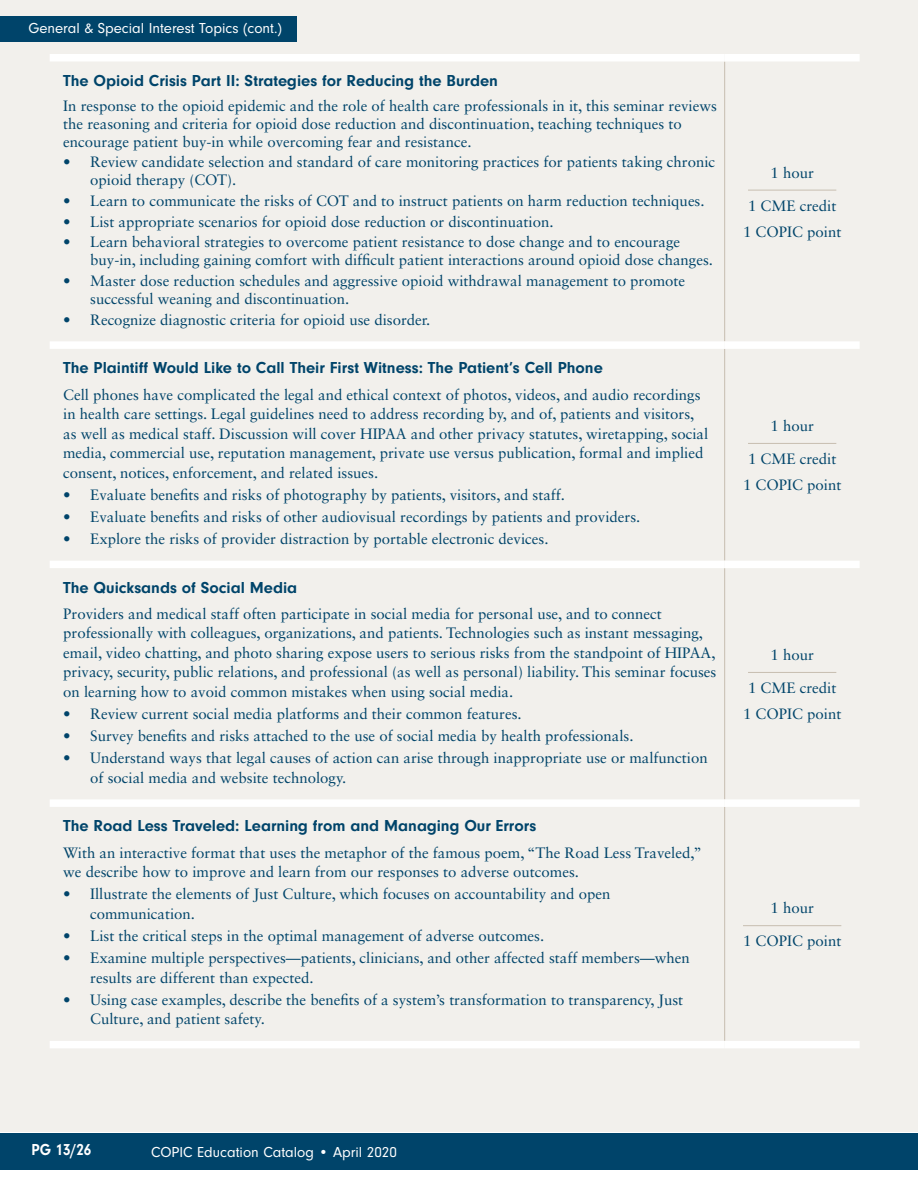
<style>
.page{position:relative;width:918px;height:1188px;background:#fff}
.page>*{position:absolute;margin:0;border:0;box-sizing:border-box;transform-origin:0 0}
.Category_Title{font:700 16.5px "Neuzeit Gro";color:#00446a}
.t1{font:700 16.5px "Neuzeit Gro";color:#fff;scale:.91 1}
.Objective_Copy{font:15px/19.5px "Sabon LT Std";color:#00446a}
.t2{font:15px "Neuzeit Gro";color:#fff}
.Time{font:15px "Sabon LT Std";color:#00446a}
.Time_Credit{font:15px "Sabon LT Std";color:#00446a}
</style>
<div class="page">
<div style="left:0;top:0;width:918px;height:1132px;background:#f2f0ec"></div>
<div style="left:0;top:1133px;width:918px;height:36px;background:#00446a"></div>
<hr style="left:724px;top:61px;width:1px;height:280px;background:#c7beb0">
<hr style="left:724px;top:349px;width:1px;height:212px;background:#c7beb0">
<hr style="left:724px;top:568px;width:1px;height:231px;background:#c7beb0">
<hr style="left:724px;top:807px;width:1px;height:234px;background:#c7beb0">
<div style="left:50px;top:799px;width:675px;height:8px;background:#fff"></div>
<div style="left:725px;top:799px;width:135px;height:8px;background:#fff"></div>
<div style="left:50px;top:1041px;width:675px;height:7px;background:#fff"></div>
<div style="left:725px;top:1041px;width:135px;height:7px;background:#fff"></div>
<div style="left:50px;top:341px;width:675px;height:8px;background:#fff"></div>
<div style="left:725px;top:341px;width:135px;height:8px;background:#fff"></div>
<div style="left:50px;top:54px;width:675px;height:8px;background:#fff"></div>
<div style="left:725px;top:54px;width:135px;height:8px;background:#fff"></div>
<div style="left:50px;top:561px;width:675px;height:7px;background:#fff"></div>
<div style="left:725px;top:561px;width:135px;height:7px;background:#fff"></div>
<hr style="left:748px;top:190px;width:88px;height:1px;background:#c7beb0">
<hr style="left:748px;top:443px;width:88px;height:1px;background:#c7beb0">
<hr style="left:748px;top:672px;width:88px;height:1px;background:#c7beb0">
<hr style="left:743px;top:925px;width:98px;height:1px;background:#c7beb0">
<div style="left:0;top:16px;width:297px;height:26px;background:#00446a"></div>
<p class="t2" style="left:28px;top:20px;width:255px">General &amp; Special Interest Topics (cont.)</p>
<p class="Category_Title" style="left:63px;top:71px;width:436px">The Opioid Crisis Part II: Strategies for Reducing the Burden</p>
<p class="Objective_Copy" style="left:63px;top:96px;width:655px;line-height:18px">In response to the opioid epidemic and the role of health care professionals in it, this seminar reviews the reasoning and criteria for opioid dose reduction and discontinuation, teaching techniques to encourage patient buy-in while overcoming fear and resistance.</p>
<p class="Objective_Copy" style="left:90px;top:153px;width:627px;line-height:18px;text-indent:-27px">• Review candidate selection and standard of care monitoring practices for patients taking chronic opioid therapy (COT).</p>
<p class="Objective_Copy" style="left:63px;top:191px;width:643px">• Learn to communicate the risks of COT and to instruct patients on harm reduction techniques.</p>
<p class="Objective_Copy" style="left:63px;top:212px;width:492px">• List appropriate scenarios for opioid dose reduction or discontinuation.</p>
<p class="Objective_Copy" style="left:90px;top:233px;width:624px;line-height:18px;text-indent:-27px">• Learn behavioral strategies to overcome patient resistance to dose change and to encourage buy-in, including gaining comfort with difficult patient interactions around opioid dose changes.</p>
<p class="Objective_Copy" style="left:90px;top:272px;width:597px;line-height:18px;text-indent:-27px">• Master dose reduction schedules and aggressive opioid withdrawal management to promote successful weaning and discontinuation.</p>
<p class="Objective_Copy" style="left:63px;top:310px;width:369px">• Recognize diagnostic criteria for opioid use disorder.</p>
<p class="Category_Title" style="left:63px;top:359px;width:541px">The Plaintiff Would Like to Call Their First Witness: The Patient’s Cell Phone</p>
<p class="Objective_Copy" style="left:63px;top:384px;width:647px">Cell phones have complicated the legal and ethical context of photos, videos, and audio recordings in health care settings. Legal guidelines need to address recording by, and of, patients and visitors, as well as medical staff. Discussion will cover HIPAA and other privacy statutes, wiretapping, social media, commercial use, reputation management, private use versus publication, formal and implied consent, notices, enforcement, and related issues.</p>
<p class="Objective_Copy" style="left:63px;top:485px;width:503px">• Evaluate benefits and risks of photography by patients, visitors, and staff.</p>
<p class="Objective_Copy" style="left:63px;top:507px;width:579px">• Evaluate benefits and risks of other audiovisual recordings by patients and providers.</p>
<p class="Objective_Copy" style="left:63px;top:529px;width:487px">• Explore the risks of provider distraction by portable electronic devices.</p>
<p class="Category_Title" style="left:63px;top:578px;width:236px">The Quicksands of Social Media</p>
<p class="Objective_Copy" style="left:63px;top:604px;width:655px">Providers and medical staff often participate in social media for personal use, and to connect professionally with colleagues, organizations, and patients. Technologies such as instant messaging, email, video chatting, and photo sharing expose users to serious risks from the standpoint of HIPAA, privacy, security, public relations, and professional (as well as personal) liability. This seminar focuses on learning how to avoid common mistakes when using social media.</p>
<p class="Objective_Copy" style="left:63px;top:704px;width:460px">• Review current social media platforms and their common features.</p>
<p class="Objective_Copy" style="left:63px;top:726px;width:572px">• Survey benefits and risks attached to the use of social media by health professionals.</p>
<p class="Objective_Copy" style="left:90px;top:748px;width:619px;text-indent:-27px">• Understand ways that legal causes of action can arise through inappropriate use or malfunction of social media and website technology.</p>
<p class="Category_Title" style="left:63px;top:817px;width:475px">The Road Less Traveled: Learning from and Managing Our Errors</p>
<p class="Objective_Copy" style="left:63px;top:842px;width:640px">With an interactive format that uses the metaphor of the famous poem, “The Road Less Traveled,” we describe how to improve and learn from our responses to adverse outcomes.</p>
<p class="Objective_Copy" style="left:90px;top:884px;width:522px;text-indent:-27px">• Illustrate the elements of Just Culture, which focuses on accountability and open communication.</p>
<p class="Objective_Copy" style="left:63px;top:926px;width:483px">• List the critical steps in the optimal management of adverse outcomes.</p>
<p class="Objective_Copy" style="left:90px;top:948px;width:601px;text-indent:-27px">• Examine multiple perspectives—patients, clinicians, and other affected staff members—when results are different than expected.</p>
<p class="Objective_Copy" style="left:90px;top:990px;width:595px;text-indent:-27px">• Using case examples, describe the benefits of a system’s transformation to transparency, Just<br>Culture, and patient safety.</p>
<p class="Time" style="left:770px;top:163px;width:45px">1 hour</p>
<p class="Time_Credit" style="left:748px;top:196px;width:90px">1 CME credit</p>
<p class="Time" style="left:743px;top:223px;width:100px">1 COPIC point</p>
<p class="Time" style="left:770px;top:417px;width:45px">1 hour</p>
<p class="Time_Credit" style="left:748px;top:450px;width:90px">1 CME credit</p>
<p class="Time" style="left:743px;top:476px;width:100px">1 COPIC point</p>
<p class="Time" style="left:770px;top:646px;width:45px">1 hour</p>
<p class="Time_Credit" style="left:748px;top:679px;width:90px">1 CME credit</p>
<p class="Time" style="left:743px;top:705px;width:100px">1 COPIC point</p>
<p class="Time" style="left:770px;top:899px;width:45px">1 hour</p>
<p class="Time_Credit" style="left:743px;top:932px;width:100px">1 COPIC point</p>
<p class="t1" style="left:32px;top:1141px;width:67px">PG 13/26</p>
<p class="t2" style="left:151px;top:1144px;width:247px">COPIC Education Catalog • April 2020</p>
</div>
